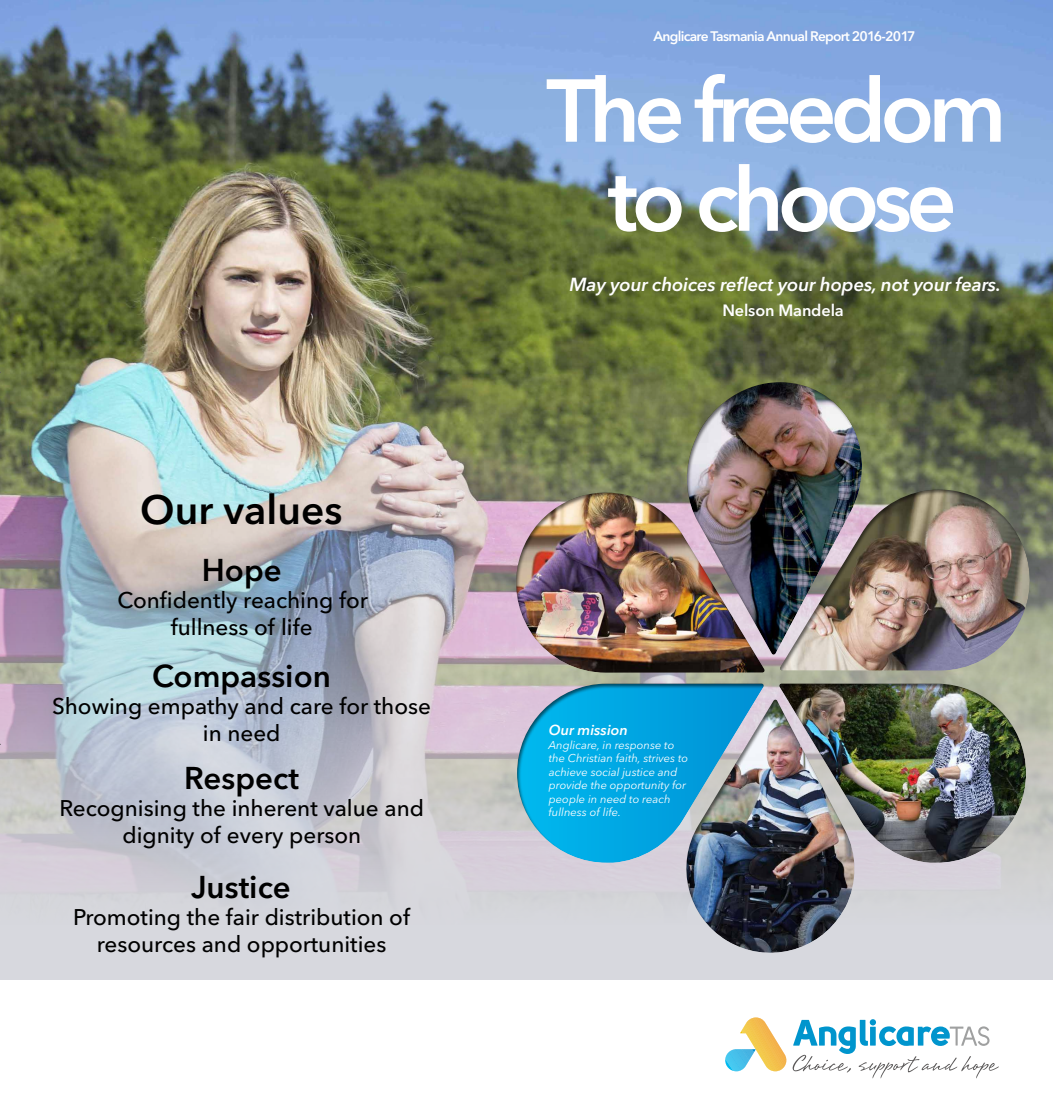
<style>
.page{position:relative;width:1053px;height:1117px;background:#fff}
.page>*{position:absolute;margin:0;border:0;box-sizing:border-box;transform-origin:0 0}
.t1{font:600 88.12px "Avenir Next LT Pro";letter-spacing:-.07em;color:#fff}
.t2{font:600 40.62px "Avenir Next LT Pro";color:#000}
.t3{font:600 31.25px "Avenir Next LT Pro";color:#000}
.t4{font:500 22.5px/27px "Avenir Next LT Pro";color:#000;text-align:center}
.t5{font:italic 600 18.75px "Avenir Next LT Pro";letter-spacing:-.01em;color:#fff}
.t6{font:600 16.25px "Avenir Next LT Pro";letter-spacing:-.01em;color:#fff}
.t7{font:italic 600 14.38px "Avenir Next LT Pro";color:#fff}
.t8{font:600 13.75px "Avenir Next LT Pro";letter-spacing:-.05em;color:#fff}
.t9{font:italic 11.25px/13.5px "Avenir Next LT Pro";color:#fff}
</style>
<div class="page">
<img style="left:0;top:0;width:1052px;height:315px">
<img style="left:0;top:315px;width:1052px;height:664px">
<div style="left:502px;top:356px;width:540px;height:608px;background:#000;opacity:.56"></div>
<svg style="left:725px;top:1017px;width:61px;height:54px"></svg>
<svg style="left:792px;top:1019px;width:206px;height:59px"></svg>
<h2 class="t2" style="left:140px;top:485px;width:204px">Our values</h2>
<h3 class="t3" style="left:202px;top:551px;width:81px">Hope</h3>
<p class="t4" style="left:117px;top:586px;width:252px">Confidently reaching for fullness of life</p>
<h3 class="t3" style="left:152px;top:656px;width:180px">Compassion</h3>
<p class="t4" style="left:52px;top:692px;width:380px">Showing empathy and care for those in need</p>
<h3 class="t3" style="left:184px;top:759px;width:116px">Respect</h3>
<p class="t4" style="left:59px;top:794px;width:366px">Recognising the inherent value and dignity of every person</p>
<h3 class="t3" style="left:191px;top:867px;width:101px">Justice</h3>
<p class="t4" style="left:73px;top:903px;width:338px">Promoting the fair distribution of resources and opportunities</p>
<p class="t8" style="left:653px;top:27px;width:263px">Anglicare Tasmania Annual Report 2016-2017</p>
<h1 class="t1" style="left:546px;top:57px;width:462px">The freedom</h1>
<h1 class="t1" style="left:607px;top:146px;width:350px">to choose</h1>
<p class="t5" style="left:569px;top:273px;width:433px">May your choices reflect your hopes, not your fears.</p>
<p class="t6" style="left:722px;top:300px;width:123px">Nelson Mandela</p>
<p class="t7" style="left:548px;top:721px;width:81px">Our mission</p>
<p class="t9" style="left:548px;top:737px;width:141px">Anglicare, in response to the Christian faith, strives to achieve social justice and provide the opportunity for people in need to reach fullness of life.</p>
</div>
